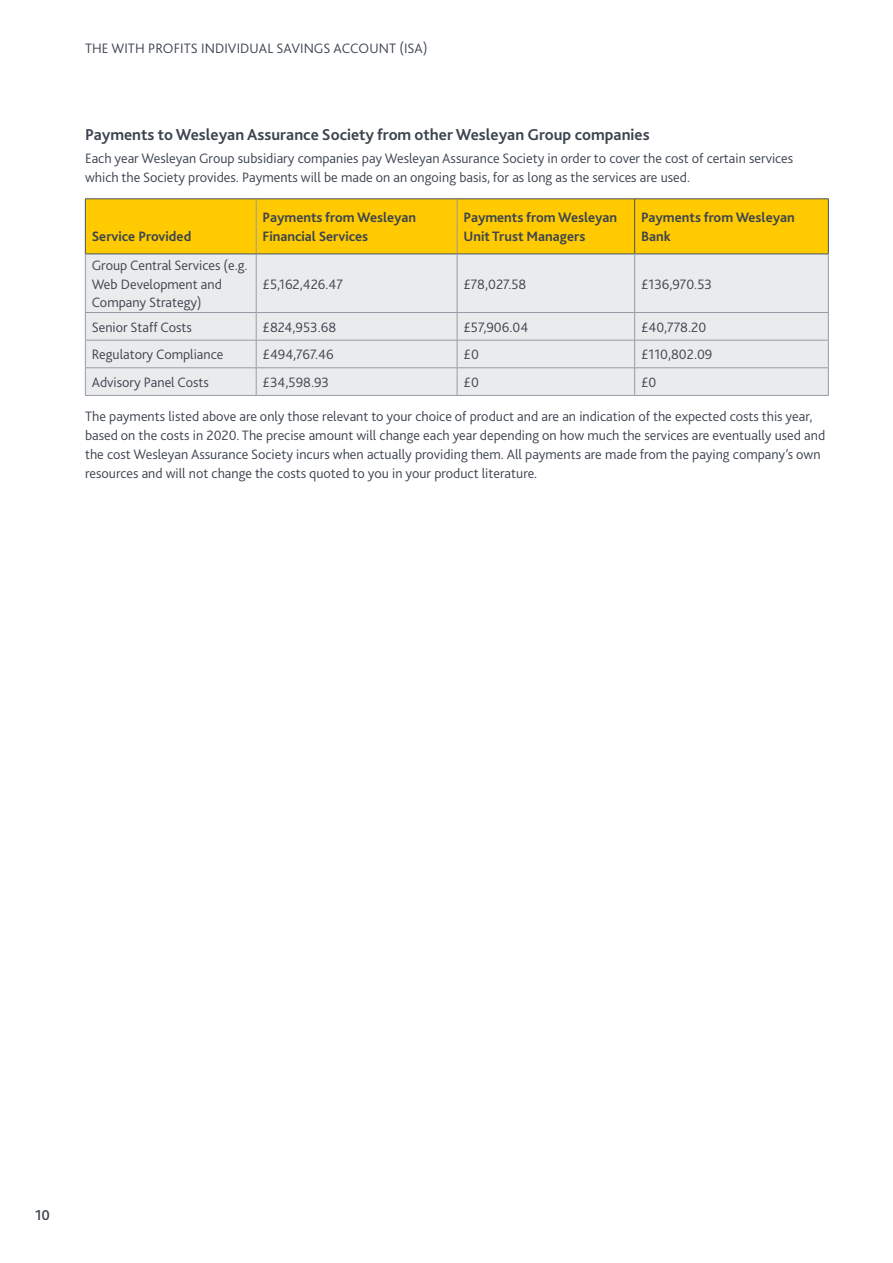
<style>
.page{position:relative;width:893px;height:1263px;background:#fff}
.page>*{position:absolute;margin:0;border:0;box-sizing:border-box;transform-origin:0 0}
.t1{font:700 16.5px "Bliss 2";color:#3c444f}
.t2{font:500 15px "Bliss 2";color:#3c444f}
.t3{font:300 14.25px/18.8px "Bliss 2";color:#3c444f}
.t4{font:700 14.25px/18.8px "Bliss 2";color:#3c444f}
</style>
<div class="page">
<div style="left:86px;top:199px;width:742px;height:55px;background:#ffca00"></div>
<div style="left:86px;top:255px;width:742px;height:140px;background:#eaebed"></div>
<hr style="left:256px;top:199px;width:1px;height:55px;background:#959ca6">
<hr style="left:457px;top:199px;width:1px;height:55px;background:#959ca6">
<hr style="left:85px;top:198px;width:171px;height:1px;background:#46535a">
<hr style="left:85px;top:199px;width:1px;height:55px;background:#46535a">
<hr style="left:256px;top:198px;width:201px;height:1px;background:#46535a">
<hr style="left:457px;top:198px;width:178px;height:1px;background:#46535a">
<hr style="left:635px;top:198px;width:194px;height:1px;background:#46535a">
<hr style="left:634px;top:199px;width:1px;height:55px;background:#46535a">
<hr style="left:828px;top:199px;width:1px;height:55px;background:#46535a">
<hr style="left:85px;top:254px;width:171px;height:1px;background:#46535a">
<hr style="left:256px;top:254px;width:201px;height:1px;background:#46535a">
<hr style="left:457px;top:254px;width:178px;height:1px;background:#46535a">
<hr style="left:635px;top:254px;width:194px;height:1px;background:#46535a">
<hr style="left:85px;top:254px;width:1px;height:58px;background:#959ca6">
<hr style="left:256px;top:254px;width:1px;height:58px;background:#959ca6">
<hr style="left:457px;top:254px;width:1px;height:58px;background:#959ca6">
<hr style="left:634px;top:254px;width:1px;height:58px;background:#959ca6">
<hr style="left:828px;top:254px;width:1px;height:58px;background:#959ca6">
<hr style="left:85px;top:312px;width:171px;height:1px;background:#959ca6">
<hr style="left:256px;top:312px;width:201px;height:1px;background:#959ca6">
<hr style="left:457px;top:312px;width:178px;height:1px;background:#959ca6">
<hr style="left:635px;top:312px;width:194px;height:1px;background:#959ca6">
<hr style="left:85px;top:340px;width:171px;height:1px;background:#959ca6">
<hr style="left:256px;top:340px;width:201px;height:1px;background:#959ca6">
<hr style="left:457px;top:340px;width:178px;height:1px;background:#959ca6">
<hr style="left:635px;top:340px;width:194px;height:1px;background:#959ca6">
<hr style="left:85px;top:367px;width:171px;height:1px;background:#959ca6">
<svg style="left:85px;top:313px;width:1px;height:82px"></svg>
<hr style="left:256px;top:367px;width:201px;height:1px;background:#959ca6">
<svg style="left:256px;top:313px;width:1px;height:82px"></svg>
<hr style="left:457px;top:367px;width:178px;height:1px;background:#959ca6">
<svg style="left:457px;top:313px;width:1px;height:82px"></svg>
<hr style="left:635px;top:367px;width:194px;height:1px;background:#959ca6">
<svg style="left:634px;top:313px;width:1px;height:82px"></svg>
<svg style="left:828px;top:313px;width:1px;height:82px"></svg>
<hr style="left:85px;top:395px;width:171px;height:1px;background:#959ca6">
<hr style="left:256px;top:395px;width:201px;height:1px;background:#959ca6">
<hr style="left:457px;top:395px;width:178px;height:1px;background:#959ca6">
<hr style="left:635px;top:395px;width:194px;height:1px;background:#959ca6">
<p class="t3" style="left:85px;top:39px;width:344px">THE WITH PROFITS INDIVIDUAL SAVINGS ACCOUNT (ISA)</p>
<p class="t1" style="left:85px;top:124px;width:566px">Payments to Wesleyan Assurance Society from other Wesleyan Group companies</p>
<p class="t3" style="left:85px;top:149px;width:710px">Each year Wesleyan Group subsidiary companies pay Wesleyan Assurance Society in order to cover the cost of certain services which the Society provides. Payments will be made on an ongoing basis, for as long as the services are used.</p>
<p class="t4" style="left:92px;top:227px;width:101px">Service Provided</p>
<p class="t3" style="left:92px;top:256px;width:157px">Group Central Services (e.g.<br>Web Development and<br>Company Strategy)</p>
<p class="t4" style="left:263px;top:208px;width:155px">Payments from Wesleyan<br>Financial Services</p>
<p class="t4" style="left:463px;top:208px;width:155px">Payments from Wesleyan<br>Unit Trust Managers</p>
<p class="t4" style="left:641px;top:208px;width:155px">Payments from Wesleyan<br>Bank</p>
<p class="t3" style="left:263px;top:274px;width:82px">£5,162,426.47</p>
<p class="t3" style="left:463px;top:274px;width:64px">£78,027.58</p>
<p class="t3" style="left:641px;top:274px;width:72px">£136,970.53</p>
<p class="t3" style="left:92px;top:318px;width:102px">Senior Staff Costs</p>
<p class="t3" style="left:263px;top:318px;width:75px">£824,953.68</p>
<p class="t3" style="left:463px;top:318px;width:66px">£57,906.04</p>
<p class="t3" style="left:641px;top:318px;width:67px">£40,778.20</p>
<p class="t3" style="left:92px;top:345px;width:133px">Regulatory Compliance</p>
<p class="t3" style="left:263px;top:345px;width:73px">£494,767.46</p>
<p class="t3" style="left:464px;top:345px;width:17px">£0</p>
<p class="t3" style="left:641px;top:345px;width:73px">£110,802.09</p>
<p class="t3" style="left:92px;top:373px;width:119px">Advisory Panel Costs</p>
<p class="t3" style="left:263px;top:373px;width:68px">£34,598.93</p>
<p class="t3" style="left:464px;top:373px;width:17px">£0</p>
<p class="t3" style="left:641px;top:373px;width:17px">£0</p>
<p class="t3" style="left:85px;top:407px;width:742px">The payments listed above are only those relevant to your choice of product and are an indication of the expected costs this year, based on the costs in 2020. The precise amount will change each year depending on how much the services are eventually used and the cost Wesleyan Assurance Society incurs when actually providing them. All payments are made from the paying company’s own resources and will not change the costs quoted to you in your product literature.</p>
<p class="t2" style="left:35px;top:1206px;width:16px">10</p>
</div>
